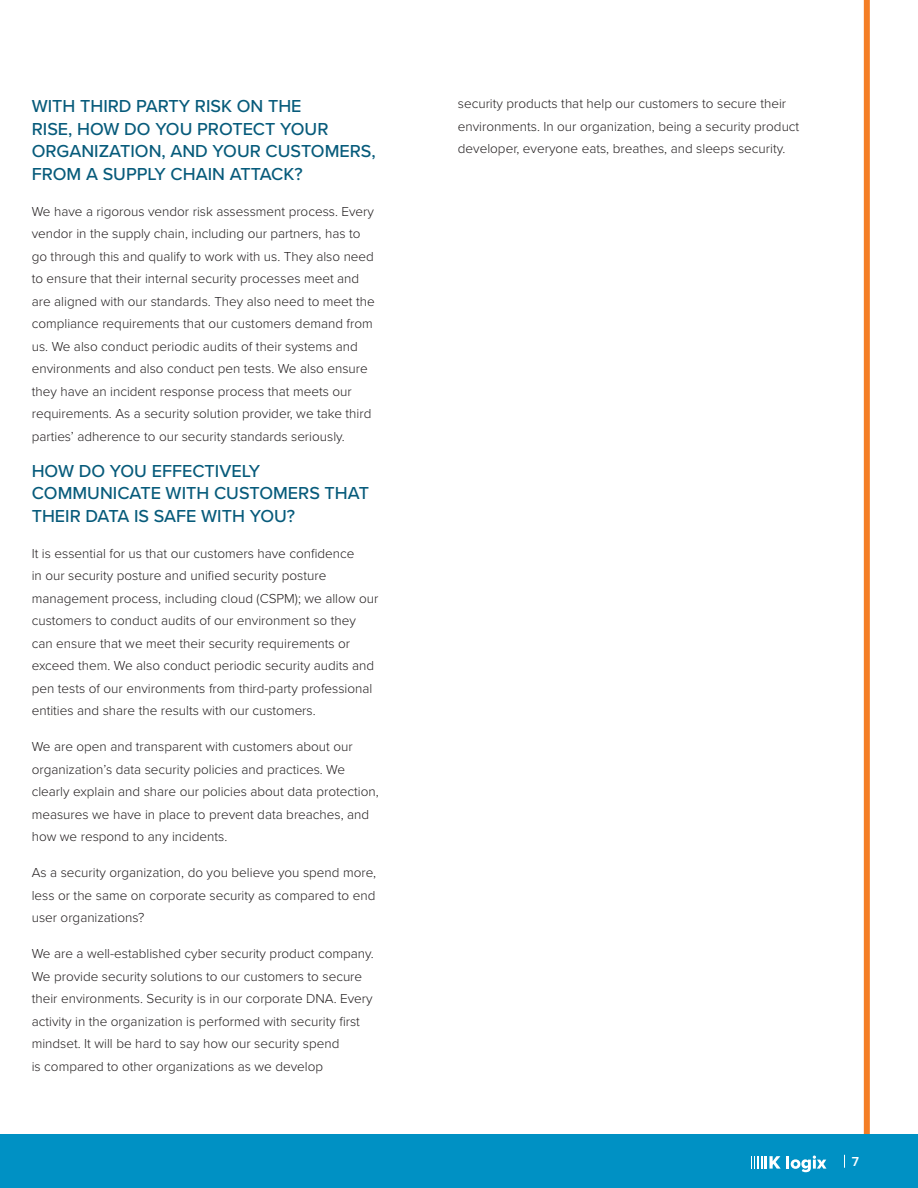
<style>
.page{position:relative;width:918px;height:1188px;background:#fff}
.page>*{position:absolute;margin:0;border:0;box-sizing:border-box;transform-origin:0 0}
.Body_Text{font:500 18px/22.5px "Proxima Nova";color:#075b7b}
.Body_Text-2{font:300 13.5px/22.5px "Proxima Nova";color:#231f20}
.t1{font:600 13.5px "Proxima Nova";color:#fff}
</style>
<div class="page">
<div style="left:0;top:1135px;width:918px;height:53px;background:#0091c4"></div>
<svg style="left:844px;top:1155px;width:1px;height:13px"></svg>
<svg style="left:751px;top:1156px;width:76px;height:16px"></svg>
<div style="left:864px;top:0;width:6px;height:1134px;background:#f47e25"></div>
<p class="Body_Text" style="left:32px;top:94px;width:346px">WITH THIRD PARTY RISK ON THE<br>RISE, HOW DO YOU PROTECT YOUR<br>ORGANIZATION, AND YOUR CUSTOMERS,<br>FROM A SUPPLY CHAIN ATTACK?</p>
<p class="Body_Text-2" style="left:32px;top:199px;width:345px">We have a rigorous vendor risk assessment process. Every vendor in the supply chain, including our partners, has to go through this and qualify to work with us. They also need to ensure that their internal security processes meet and are aligned with our standards. They also need to meet the compliance requirements that our customers demand from us. We also conduct periodic audits of their systems and environments and also conduct pen tests. We also ensure they have an incident response process that meets our requirements. As a security solution provider, we take third parties’ adherence to our security standards seriously.</p>
<p class="Body_Text" style="left:32px;top:459px;width:339px">HOW DO YOU EFFECTIVELY<br>COMMUNICATE WITH CUSTOMERS THAT<br>THEIR DATA IS SAFE WITH YOU?</p>
<p class="Body_Text-2" style="left:32px;top:541px;width:348px">It is essential for us that our customers have confidence<br>in our security posture and unified security posture management process, including cloud (CSPM); we allow our customers to conduct audits of our environment so they can ensure that we meet their security requirements or exceed them. We also conduct periodic security audits and pen tests of our environments from third-party professional entities and share the results with our customers.</p>
<p class="Body_Text-2" style="left:32px;top:735px;width:349px">We are open and transparent with customers about our organization’s data security policies and practices. We clearly explain and share our policies about data protection, measures we have in place to prevent data breaches, and how we respond to any incidents.</p>
<p class="Body_Text-2" style="left:32px;top:861px;width:346px;text-align:justify">As a security organization, do you believe you spend more, less or the same on corporate security as compared to end user organizations?</p>
<p class="Body_Text-2" style="left:32px;top:942px;width:344px">We are a well-established cyber security product company.<br>We provide security solutions to our customers to secure their environments. Security is in our corporate DNA. Every activity in the organization is performed with security first mindset. It will be hard to say how our security spend<br>is compared to other organizations as we develop</p>
<p class="Body_Text-2" style="left:458px;top:92px;width:343px">security products that help our customers to secure their environments. In our organization, being a security product developer, everyone eats, breathes, and sleeps security.</p>
<p class="t1" style="left:852px;top:1151px;width:9px">7</p>
</div>
